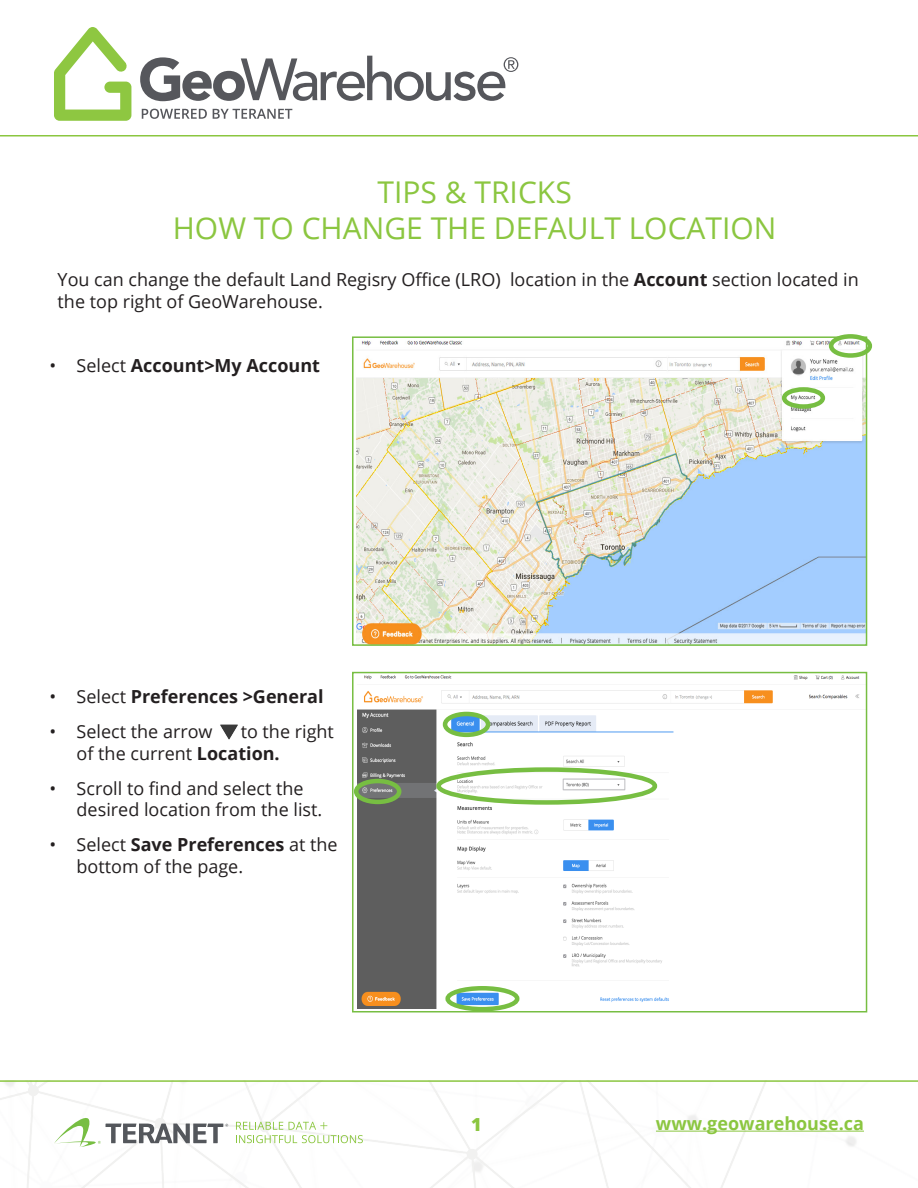
<style>
.page{position:relative;width:918px;height:1188px;background:#fff}
.page>*{position:absolute;margin:0;border:0;box-sizing:border-box;transform-origin:0 0}
.t1{font:30px "Open Sans";color:#8bc640}
.t2{font:18px/21.6px "Open Sans";color:#231f20}
.t3{font:700 18px "Open Sans";color:#231f20}
.t4{font:700 18px "Open Sans";color:#8bc640}
.t5{font:800 18px "Open Sans";color:#8bc640}
.s1{font-weight:700}
.s2{font-weight:400}
</style>
<div class="page">
<img style="left:0;top:1082px;width:864px;height:106px">
<svg style="left:236px;top:1122px;width:127px;height:21px"></svg>
<svg style="left:54px;top:1116px;width:174px;height:31px"></svg>
<hr style="left:0;top:1080px;width:918px;height:2px;background:#8bc640">
<svg style="left:54px;top:27px;width:77px;height:94px"></svg>
<svg style="left:140px;top:56px;width:378px;height:45px"></svg>
<svg style="left:142px;top:109px;width:65px;height:10px"></svg>
<svg style="left:213px;top:109px;width:79px;height:10px"></svg>
<hr style="left:0;top:135px;width:918px;height:1px;background:#8bc640">
<hr style="left:656px;top:1131px;width:208px;height:1px;background:#8bc640">
<img style="left:356px;top:339px;width:508px;height:304px">
<div style="left:352px;top:336px;width:515px;height:310px;border:2px solid #77be42"></div>
<div style="left:829px;top:334px;width:43px;height:24px;border:4px solid #77be42;border-radius:50%"></div>
<div style="left:782px;top:387px;width:43px;height:22px;border:4px solid #77be42;border-radius:50%"></div>
<img style="left:358px;top:675px;width:502px;height:333px">
<div style="left:352px;top:672px;width:515px;height:340px;border:2px solid #77be42"></div>
<div style="left:354px;top:779px;width:47px;height:25px;border:4px solid #77be42;border-radius:50%"></div>
<div style="left:443px;top:712px;width:47px;height:25px;border:4px solid #77be42;border-radius:50%"></div>
<div style="left:436px;top:767px;width:221px;height:38px;border:4px solid #77be42;border-radius:50%"></div>
<div style="left:445px;top:986px;width:74px;height:25px;border:4px solid #77be42;border-radius:50%"></div>
<img style="left:220px;top:724px;width:18px;height:16px">
<p class="t1" style="left:378px;top:172px;width:196px">TIPS &amp; TRICKS</p>
<p class="t1" style="left:173px;top:208px;width:605px">HOW TO CHANGE THE DEFAULT LOCATION</p>
<p class="t2" style="left:58px;top:269px;width:803px">You can change the default Land Regisry Office (LRO) location in the <span class="s1">Account</span> section located in the top right of GeoWarehouse.</p>
<p class="t3" style="left:50px;top:352px;width:272px"><span class="s2">• Select</span> Account&gt;My Account</p>
<p class="t3" style="left:50px;top:684px;width:276px"><span class="s2">• Select</span> Preferences &gt;General</p>
<p class="t2" style="left:50px;top:720px;width:164px">• Select the arrow</p>
<p class="t2" style="left:77px;top:720px;width:259px;text-indent:164px">to the right of the current <span class="s1">Location.</span></p>
<p class="t2" style="left:77px;top:777px;width:247px;text-indent:-27px">• Scroll to find and select the desired location from the list.</p>
<p class="t2" style="left:77px;top:834px;width:262px;text-indent:-27px">• Select <span class="s1">Save Preferences</span> at the bottom of the page.</p>
<p class="t5" style="left:471px;top:1111px;width:12px">1</p>
<p class="t4" style="left:656px;top:1111px;width:210px">www.geowarehouse.ca</p>
</div>
